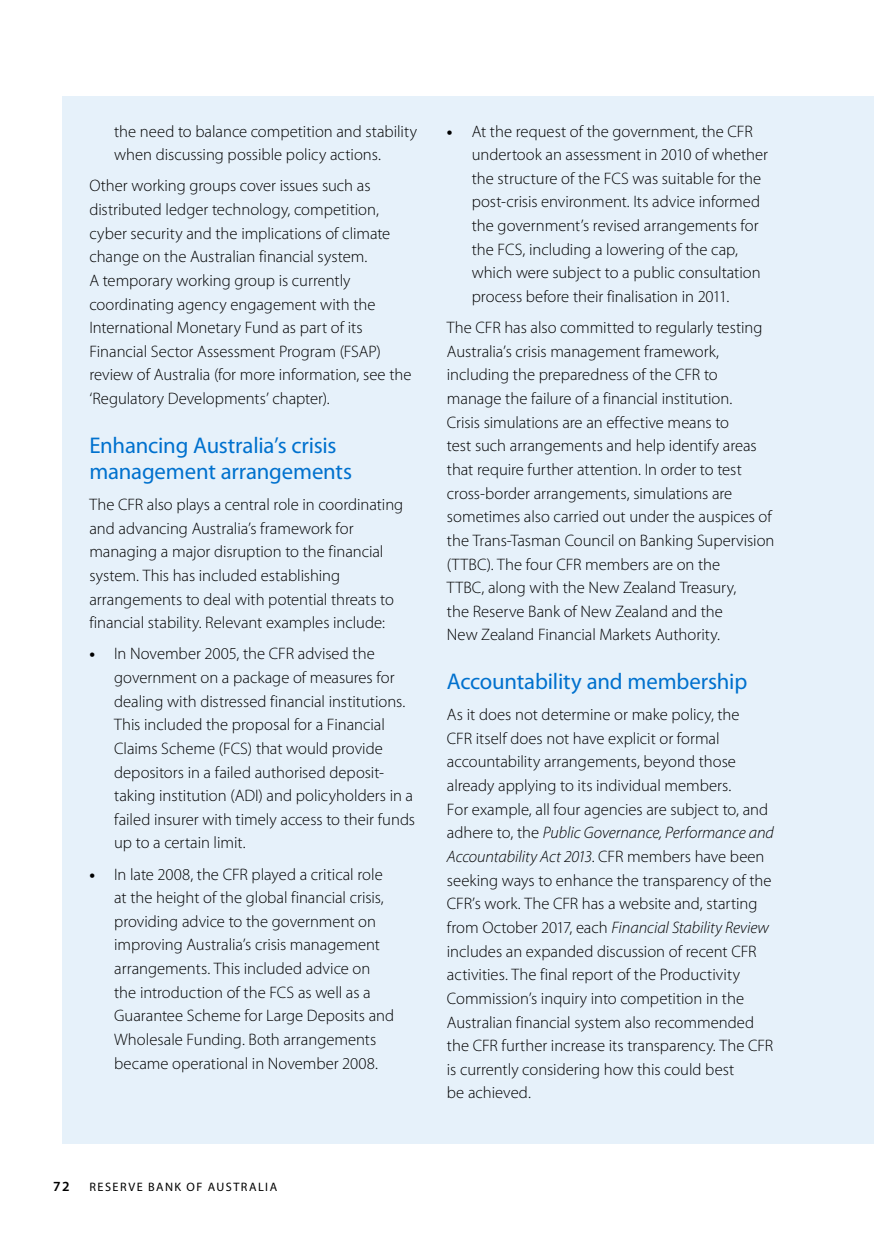
<style>
.page{position:relative;width:874px;height:1241px;background:#fff}
.page>*{position:absolute;margin:0;border:0;box-sizing:border-box;transform-origin:0 0}
.t1{font:22.75px/26.2px "Myriad Pro";letter-spacing:-.01em;color:#0071ce}
.t2{font:300 16.62px/23.6px "Myriad Pro";color:#000}
.t3{font:600 14px "Myriad Pro";color:#000}
.t4{font:12.25px "Myriad Pro";letter-spacing:.12em;color:#000}
.s1{font-weight:700}
.s2{font-style:italic}
</style>
<div class="page">
<div style="left:62px;top:97px;width:811px;height:1046px;background:#e6f1fa"></div>
<p class="t2" style="left:114px;top:119px;width:304px">the need to balance competition and stability when discussing possible policy actions.</p>
<p class="t2" style="left:89px;top:174px;width:323px">Other working groups cover issues such as distributed ledger technology, competition, cyber security and the implications of climate change on the Australian financial system.<br>A temporary working group is currently coordinating agency engagement with the International Monetary Fund as part of its Financial Sector Assessment Program (FSAP) review of Australia (for more information, see the ‘Regulatory Developments’ chapter).</p>
<h1 class="t1" style="left:89px;top:431px;width:264px">Enhancing Australia’s crisis management arrangements</h1>
<p class="t2" style="left:89px;top:492px;width:315px">The CFR also plays a central role in coordinating and advancing Australia’s framework for managing a major disruption to the financial system. This has included establishing arrangements to deal with potential threats to financial stability. Relevant examples include:</p>
<p class="t2" style="left:114px;top:641px;width:302px;text-indent:-25px"><span class="s1">•</span> In November 2005, the CFR advised the government on a package of measures for dealing with distressed financial institutions.<br>This included the proposal for a Financial Claims Scheme (FCS) that would provide depositors in a failed authorised deposit&shy;taking institution (ADI) and policyholders in a failed insurer with timely access to their funds up to a certain limit.</p>
<p class="t2" style="left:114px;top:861px;width:281px;text-indent:-25px"><span class="s1">•</span> In late 2008, the CFR played a critical role at the height of the global financial crisis, providing advice to the government on improving Australia’s crisis management arrangements. This included advice on the introduction of the FCS as well as a Guarantee Scheme for Large Deposits and Wholesale Funding. Both arrangements became operational in November 2008.</p>
<p class="t2" style="left:471px;top:119px;width:298px;text-indent:-25px"><span class="s1">•</span> At the request of the government, the CFR undertook an assessment in 2010 of whether the structure of the FCS was suitable for the post-crisis environment. Its advice informed the government’s revised arrangements for the FCS, including a lowering of the cap, which were subject to a public consultation process before their finalisation in 2011.</p>
<p class="t2" style="left:446px;top:315px;width:329px">The CFR has also committed to regularly testing Australia’s crisis management framework, including the preparedness of the CFR to manage the failure of a financial institution.<br>Crisis simulations are an effective means to<br>test such arrangements and help identify areas that require further attention. In order to test cross-border arrangements, simulations are sometimes also carried out under the auspices of the Trans-Tasman Council on Banking Supervision (TTBC). The four CFR members are on the<br>TTBC, along with the New Zealand Treasury,<br>the Reserve Bank of New Zealand and the<br>New Zealand Financial Markets Authority.</p>
<h1 class="t1" style="left:446px;top:668px;width:302px">Accountability and membership</h1>
<p class="t2" style="left:446px;top:702px;width:328px">As it does not determine or make policy, the<br>CFR itself does not have explicit or formal accountability arrangements, beyond those already applying to its individual members.<br>For example, all four agencies are subject to, and adhere to, the <span class="s2">Public Governance, Performance and Accountability Act 2013</span>. CFR members have been seeking ways to enhance the transparency of the CFR’s work. The CFR has a website and, starting from October 2017, each <span class="s2">Financial Stability Review </span>includes an expanded discussion of recent CFR activities. The final report of the Productivity Commission’s inquiry into competition in the Australian financial system also recommended the CFR further increase its transparency. The CFR is currently considering how this could best<br>be achieved.</p>
<p class="t3" style="left:53px;top:1177px;width:18px">72</p>
<p class="t4" style="left:89px;top:1179px;width:189px">RESERVE BANK OF AUSTRALIA</p>
</div>
